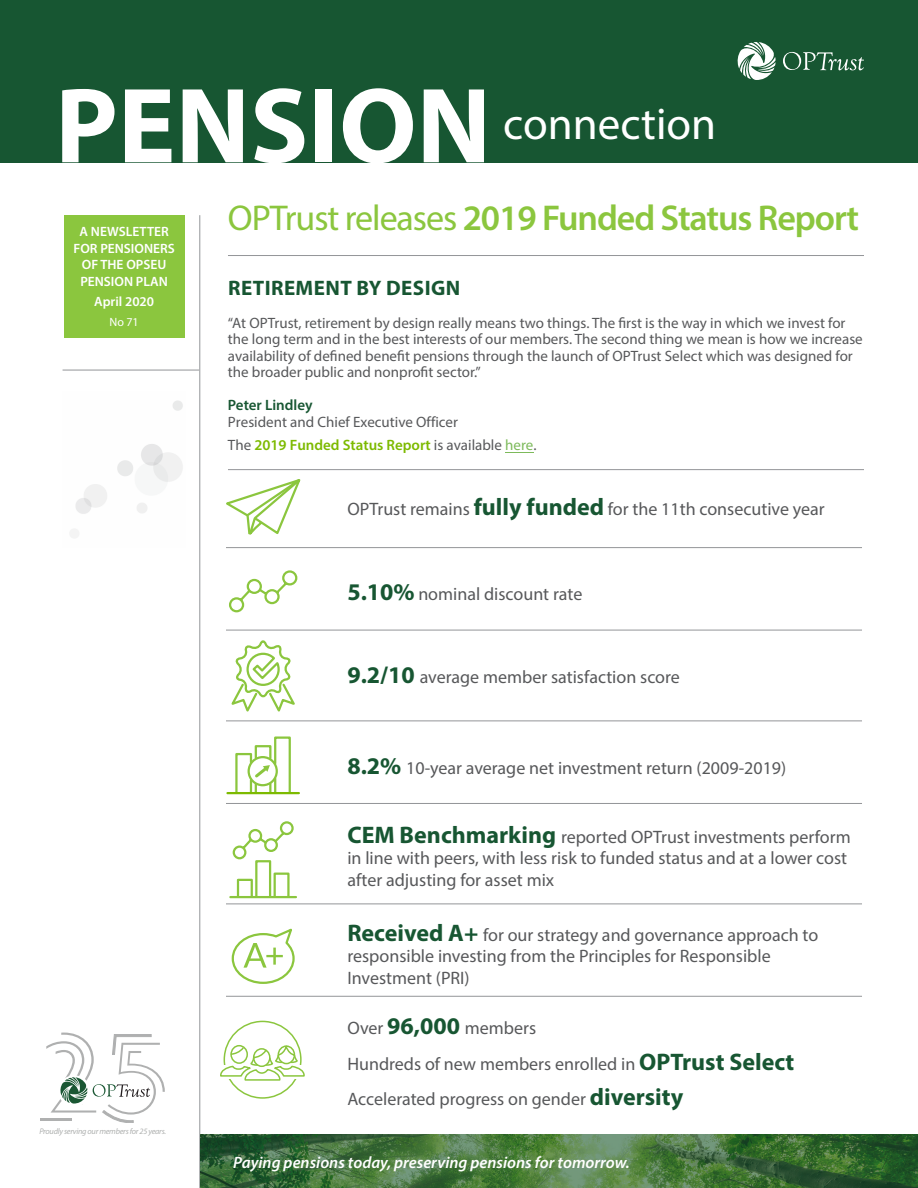
<style>
.page{position:relative;width:918px;height:1188px;background:#fff}
.page>*{position:absolute;margin:0;border:0;box-sizing:border-box;transform-origin:0 0}
.t1{font:700 108px "Myriad Pro";color:#fff}
.t2{font:45px "Myriad Pro";color:#fff}
.t3{font:600 36px "Myriad Pro";letter-spacing:-.03em;color:#8bc63e}
.t4{font:700 21px "Myriad Pro";letter-spacing:.02em;color:#175632}
.t5{font:18px/21.6px "Myriad Pro";color:#57585a}
.t6{font:italic 600 16.5px "Myriad Pro";color:#fff}
.t7{font:15px/16.5px "Myriad Pro";color:#57585a}
.t8{font:600 15px "Myriad Pro";color:#7dba00}
.t9{font:600 13.5px/16.5px "Myriad Pro";color:#fff;text-align:center}
.t10{font:12px "Myriad Pro";color:#fff}
.t11{font:italic 8.25px "Myriad Pro";letter-spacing:-.03em;color:#afb1b0}
.s1{font-weight:400}
.s2{font-weight:600;color:#175632}
.s3{font-weight:400;color:#57585a}
.s4{font-weight:400;color:#7dba5b}
.s5{font-weight:700;font-size:24px;color:#175632}
</style>
<div class="page">
<div style="left:64px;top:215px;width:120px;height:123px;background:#8bc63e"></div>
<div style="left:0;top:0;width:918px;height:162px;background:#175632"></div>
<svg style="left:738px;top:42px;width:38px;height:38px"></svg>
<svg style="left:783px;top:52px;width:81px;height:18px"></svg>
<hr style="left:200px;top:215px;width:1px;height:973px;background:#939598">
<hr style="left:63px;top:370px;width:136px;height:1px;background:#939598">
<hr style="left:40px;top:1119px;width:32px;height:2px;background:#afb0b0">
<svg style="left:46px;top:1033px;width:119px;height:90px"></svg>
<svg style="left:200px;top:1134px;width:718px;height:54px;background:#42713d"></svg>
<img style="left:70px;top:400px;width:113px;height:138px">
<hr style="left:228px;top:255px;width:636px;height:1px;background:#939598">
<hr style="left:228px;top:469px;width:636px;height:1px;background:#939598">
<svg style="left:226px;top:479px;width:75px;height:56px"></svg>
<svg style="left:229px;top:570px;width:69px;height:43px"></svg>
<svg style="left:231px;top:640px;width:64px;height:72px"></svg>
<hr style="left:227px;top:792px;width:72px;height:2px;background:#7dba00">
<svg style="left:235px;top:736px;width:56px;height:56px"></svg>
<svg style="left:229px;top:821px;width:68px;height:78px"></svg>
<svg style="left:231px;top:928px;width:64px;height:56px"></svg>
<hr style="left:226px;top:547px;width:636px;height:1px;background:#939598">
<hr style="left:226px;top:630px;width:636px;height:1px;background:#939598">
<hr style="left:226px;top:721px;width:636px;height:1px;background:#939598">
<hr style="left:226px;top:803px;width:636px;height:1px;background:#939598">
<hr style="left:226px;top:904px;width:636px;height:1px;background:#939598">
<div style="left:224px;top:1021px;width:78px;height:78px;border:2px solid #8bc63e;border-radius:50%"></div>
<svg style="left:220px;top:1044px;width:85px;height:38px"></svg>
<hr style="left:226px;top:996px;width:636px;height:1px;background:#939598">
<p class="t1" style="left:55px;top:55px;width:437px">PENSION</p>
<p class="t2" style="left:503px;top:96px;width:214px">connection</p>
<p class="t9" style="left:73px;top:223px;width:103px">A NEWSLETTER<br>FOR PENSIONERS<br>OF THE OPSEU<br>PENSION PLAN</p>
<p class="t9" style="left:94px;top:293px;width:61px">April 2020</p>
<p class="t10" style="left:109px;top:315px;width:31px">No 71</p>
<p class="t11" style="left:39px;top:1126px;width:128px">Proudly serving our members for 25 years.</p>
<p class="t3" style="left:228px;top:195px;width:633px"><span class="s1">OPTrust releases</span> 2019 Funded Status Report</p>
<p class="t4" style="left:228px;top:274px;width:234px">RETIREMENT BY DESIGN</p>
<p class="t7" style="left:228px;top:314px;width:636px">“At OPTrust, retirement by design really means two things. The first is the way in which we invest for the long term and in the best interests of our members. The second thing we mean is how we increase availability of defined benefit pensions through the launch of OPTrust Select which was designed for the broader public and nonprofit sector.”</p>
<p class="t7" style="left:228px;top:397px;width:232px"><span class="s2">Peter Lindley<br></span>President and Chief Executive Officer</p>
<p class="t8" style="left:228px;top:436px;width:310px"><span class="s3">The</span> 2019 Funded Status Report <span class="s3">is available</span> <span class="s4">here</span><span class="s3">.</span></p>
<p class="t5" style="left:347px;top:498px;width:479px">OPTrust remains <span class="s5">fully funded</span> for the 11th consecutive year</p>
<p class="t5" style="left:347px;top:583px;width:236px"><span class="s5">5.10%</span> nominal discount rate</p>
<p class="t5" style="left:347px;top:666px;width:334px"><span class="s5">9.2/10</span> average member satisfaction score</p>
<p class="t5" style="left:347px;top:757px;width:440px"><span class="s5">8.2%</span> 10-year average net investment return (2009-2019)</p>
<p class="t5" style="left:347px;top:826px;width:505px"><span class="s5">CEM Benchmarking</span> reported OPTrust investments perform in line with peers, with less risk to funded status and at a lower cost after adjusting for asset mix</p>
<p class="t5" style="left:347px;top:924px;width:472px"><span class="s5">Received A+</span> for our strategy and governance approach to responsible investing from the Principles for Responsible<br>Investment (PRI)</p>
<p class="t5" style="left:347px;top:1017px;width:190px">Over <span class="s5">96,000</span> members</p>
<p class="t5" style="left:347px;top:1053px;width:449px">Hundreds of new members enrolled in <span class="s5">OPTrust Select</span></p>
<p class="t5" style="left:347px;top:1088px;width:337px">Accelerated progress on gender <span class="s5">diversity</span></p>
<p class="t6" style="left:233px;top:1152px;width:398px">Paying pensions today, preserving pensions for tomorrow.</p>
</div>
